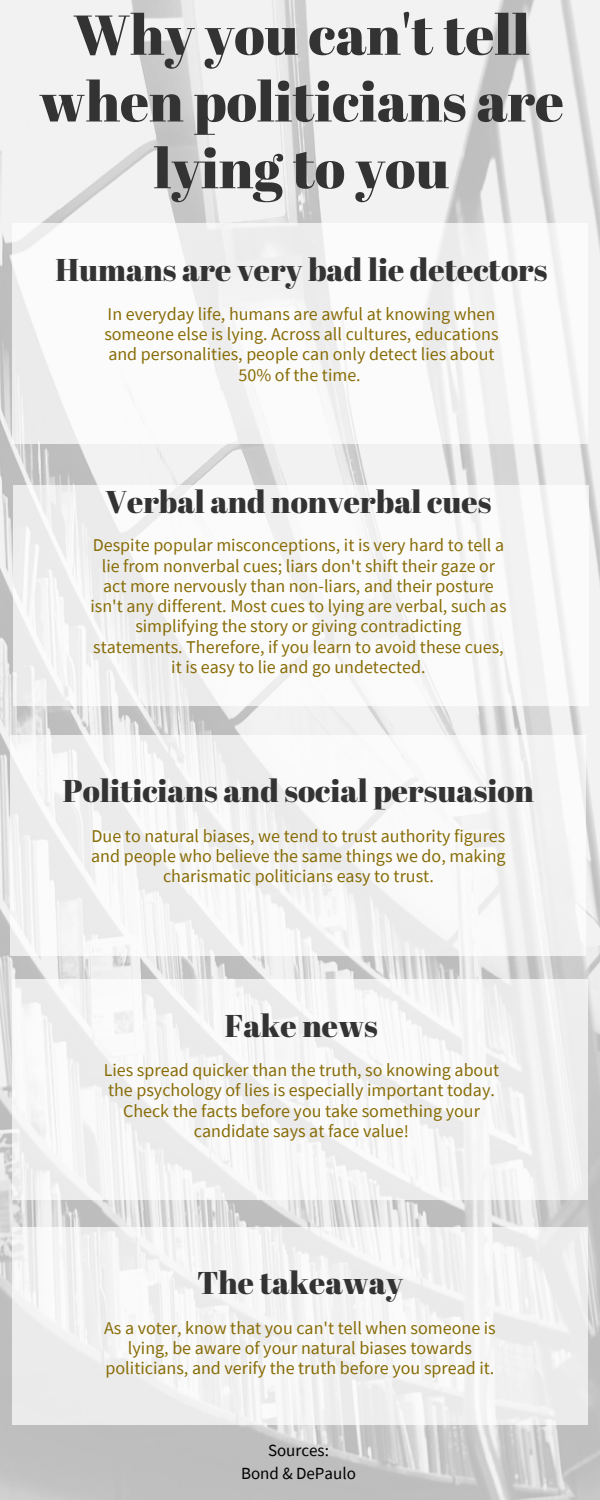
<style>
.page{position:relative;width:600px;height:1500px;background:#fff}
.page>*{position:absolute;margin:0;border:0;box-sizing:border-box;transform-origin:0 0}
.t1{font:56px/66.8px "Abril Fatface";color:#333;text-align:center}
.t2{font:31.5px "Abril Fatface";color:#333}
.t3{font:18px/20.2px "Source Sans Pro";color:#886c06;text-align:center}
.t4{font:17px "Source Sans Pro";color:#000}
</style>
<div class="page">
<img style="left:0;top:0;width:600px;height:1500px">
<div style="left:12px;top:223px;width:576px;height:221px;background:linear-gradient(to right,#f7f7f7,#f7f7f7)"></div>
<div style="left:13px;top:485px;width:576px;height:221px;background:linear-gradient(to right,#f2f2f2,#fafafa)"></div>
<div style="left:10px;top:735px;width:576px;height:220px;background:#f6f6f6"></div>
<div style="left:12px;top:980px;width:576px;height:220px;background:#f5f5f5"></div>
<div style="left:12px;top:1227px;width:576px;height:197px;background:#f1f1f1"></div>
<p class="t1" style="left:39px;top:0;width:526px">Why you can't tell when politicians are lying to you</p>
<p class="t2" style="left:56px;top:247px;width:493px">Humans are very bad lie detectors</p>
<p class="t3" style="left:104px;top:303px;width:396px">In everyday life, humans are awful at knowing when someone else is lying. Across all cultures, educations and personalities, people can only detect lies about 50% of the time.</p>
<p class="t2" style="left:106px;top:480px;width:387px">Verbal and nonverbal cues</p>
<p class="t3" style="left:90px;top:535px;width:418px">Despite popular misconceptions, it is very hard to tell a lie from nonverbal cues; liars don't shift their gaze or act more nervously than non-liars, and their posture isn't any different. Most cues to lying are verbal, such as simplifying the story or giving contradicting statements. Therefore, if you learn to avoid these cues, it is easy to lie and go undetected.</p>
<p class="t2" style="left:63px;top:769px;width:472px">Politicians and social persuasion</p>
<p class="t3" style="left:91px;top:825px;width:416px">Due to natural biases, we tend to trust authority figures and people who believe the same things we do, making charismatic politicians easy to trust.</p>
<p class="t2" style="left:225px;top:1003px;width:154px">Fake news</p>
<p class="t3" style="left:104px;top:1060px;width:397px">Lies spread quicker than the truth, so knowing about the psychology of lies is especially important today.<br>Check the facts before you take something your candidate says at face value!</p>
<p class="t2" style="left:197px;top:1261px;width:207px">The takeaway</p>
<p class="t3" style="left:104px;top:1317px;width:393px">As a voter, know that you can't tell when someone is lying, be aware of your natural biases towards politicians, and verify the truth before you spread it.</p>
<p class="t4" style="left:268px;top:1439px;width:62px">Sources:</p>
<p class="t4" style="left:241px;top:1462px;width:116px">Bond &amp; DePaulo</p>
</div>
